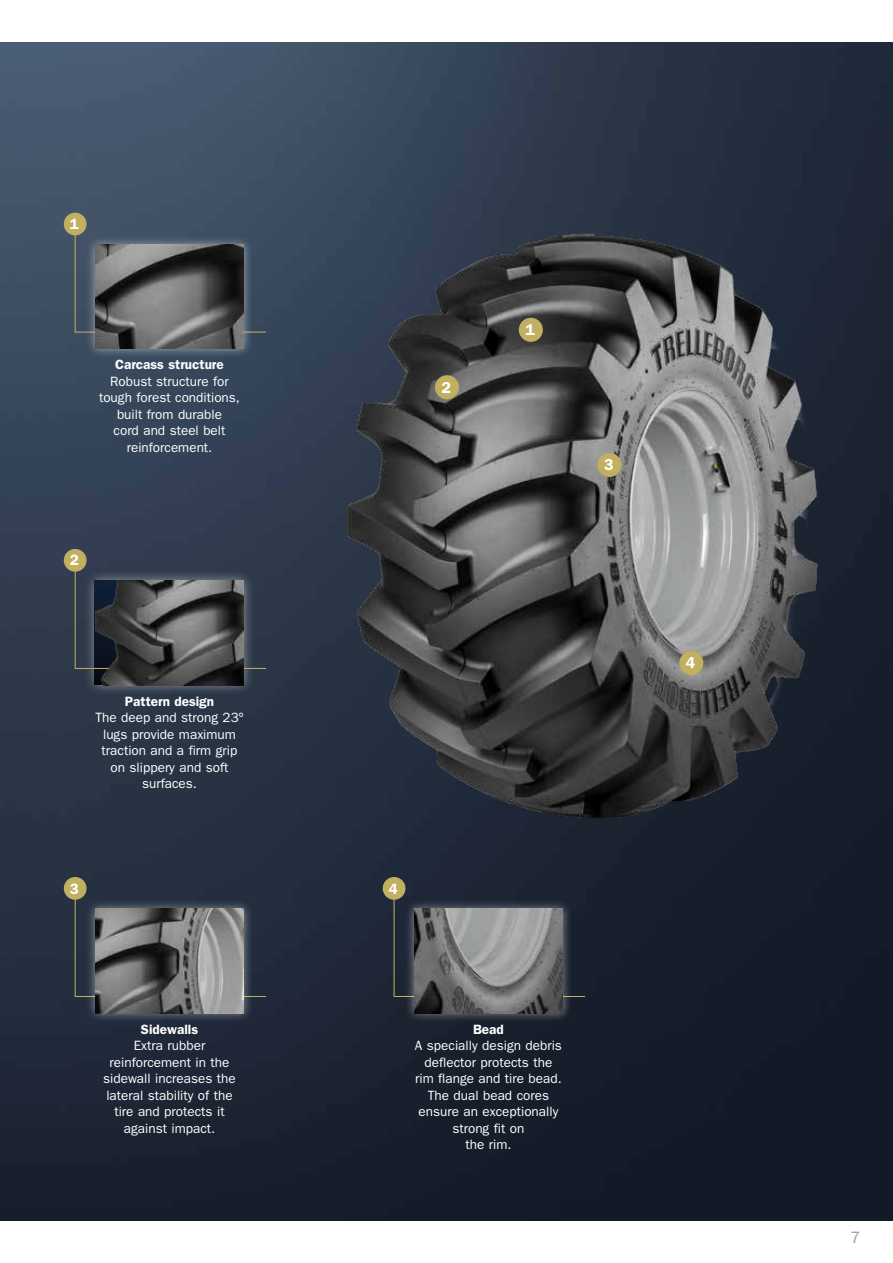
<style>
.page{position:relative;width:893px;height:1263px;background:#fff}
.page>*{position:absolute;margin:0;border:0;box-sizing:border-box;transform-origin:0 0}
.t1{font:16.5px "ITC Franklin Gothic Std";color:#9d9d9c}
.t2{font:600 15.9px "ITC Franklin Gothic Std";color:#fff}
.t3{font:600 15px "ITC Franklin Gothic Std";color:#fff}
.t4{font:13.5px/16.5px "ITC Franklin Gothic Std";color:#fff;text-align:center}
.t5{font:600 13.5px "ITC Franklin Gothic Std";color:#fff}
</style>
<div class="page">
<img style="left:0;top:43px;width:893px;height:1177px">
<div style="left:0;top:663px;width:16px;height:287px;background:#273343"></div>
<img style="left:329px;top:221px;width:493px;height:617px">
<div style="left:520px;top:319px;width:22px;height:22px;background:#c2b061;border-radius:50%"></div>
<div style="left:519px;top:318px;width:24px;height:24px;border:2px solid #c1af61;border-radius:50%"></div>
<div style="left:436px;top:376px;width:22px;height:22px;background:#c2b061;border-radius:50%"></div>
<div style="left:435px;top:375px;width:24px;height:24px;border:2px solid #c1af61;border-radius:50%"></div>
<div style="left:598px;top:454px;width:23px;height:22px;background:#c2b061;border-radius:50%"></div>
<div style="left:597px;top:453px;width:24px;height:24px;border:2px solid #c1af61;border-radius:50%"></div>
<div style="left:680px;top:652px;width:23px;height:22px;background:#c2b061;border-radius:50%"></div>
<div style="left:679px;top:651px;width:24px;height:24px;border:2px solid #c1af61;border-radius:50%"></div>
<div style="left:65px;top:213px;width:21px;height:22px;background:#c2b061;border-radius:50%"></div>
<div style="left:64px;top:213px;width:23px;height:22px;border:2px solid #c1af61;border-radius:50%"></div>
<svg style="left:74px;top:230px;width:193px;height:103px;background:#435261"></svg>
<div style="left:85px;top:235px;width:169px;height:123px;background:#fff;opacity:.5"></div>
<img style="left:95px;top:245px;width:149px;height:104px">
<div style="left:83px;top:570px;width:171px;height:126px;background:#fff;opacity:.5"></div>
<div style="left:65px;top:550px;width:21px;height:21px;background:#c2b061;border-radius:50%"></div>
<div style="left:64px;top:549px;width:23px;height:23px;border:2px solid #c1af61;border-radius:50%"></div>
<svg style="left:74px;top:567px;width:193px;height:102px;background:#3b4652"></svg>
<img style="left:95px;top:581px;width:149px;height:104px">
<div style="left:65px;top:878px;width:21px;height:21px;background:#c2b061;border-radius:50%"></div>
<div style="left:64px;top:877px;width:23px;height:23px;border:2px solid #c1af61;border-radius:50%"></div>
<svg style="left:74px;top:895px;width:193px;height:102px;background:#2a3540"></svg>
<div style="left:85px;top:899px;width:169px;height:124px;background:#fff;opacity:.5"></div>
<img style="left:95px;top:909px;width:149px;height:104px">
<div style="left:383px;top:878px;width:22px;height:21px;background:#c2b061;border-radius:50%"></div>
<div style="left:383px;top:877px;width:22px;height:23px;border:2px solid #c1af61;border-radius:50%"></div>
<svg style="left:393px;top:895px;width:193px;height:102px;background:#232a33"></svg>
<div style="left:404px;top:899px;width:169px;height:124px;background:#fff;opacity:.5"></div>
<img style="left:414px;top:909px;width:149px;height:104px">
<p class="t3" style="left:70px;top:215px;width:10px">1</p>
<p class="t5" style="left:115px;top:357px;width:110px">Carcass structure</p>
<p class="t4" style="left:99px;top:373px;width:142px">Robust structure for tough forest conditions, built from durable<br>cord and steel belt reinforcement.</p>
<p class="t3" style="left:70px;top:551px;width:10px">2</p>
<p class="t5" style="left:125px;top:693px;width:91px">Pattern design</p>
<p class="t4" style="left:95px;top:709px;width:150px">The deep and strong 23º lugs provide maximum traction and a firm grip on slippery and soft surfaces.</p>
<p class="t3" style="left:70px;top:879px;width:10px">3</p>
<p class="t5" style="left:141px;top:1021px;width:59px">Sidewalls</p>
<p class="t4" style="left:103px;top:1037px;width:134px">Extra rubber reinforcement in the sidewall increases the lateral stability of the tire and protects it against impact.</p>
<p class="t2" style="left:442px;top:378px;width:11px">2</p>
<p class="t2" style="left:525px;top:320px;width:11px">1</p>
<p class="t2" style="left:604px;top:455px;width:11px">3</p>
<p class="t2" style="left:686px;top:653px;width:11px">4</p>
<p class="t3" style="left:389px;top:879px;width:10px">4</p>
<p class="t5" style="left:473px;top:1021px;width:32px">Bead</p>
<p class="t4" style="left:415px;top:1037px;width:149px">A specially design debris deflector protects the rim flange and tire bead.<br>The dual bead cores ensure an exceptionally strong fit on<br>the rim.</p>
<p class="t1" style="left:850px;top:1228px;width:11px">7</p>
</div>
